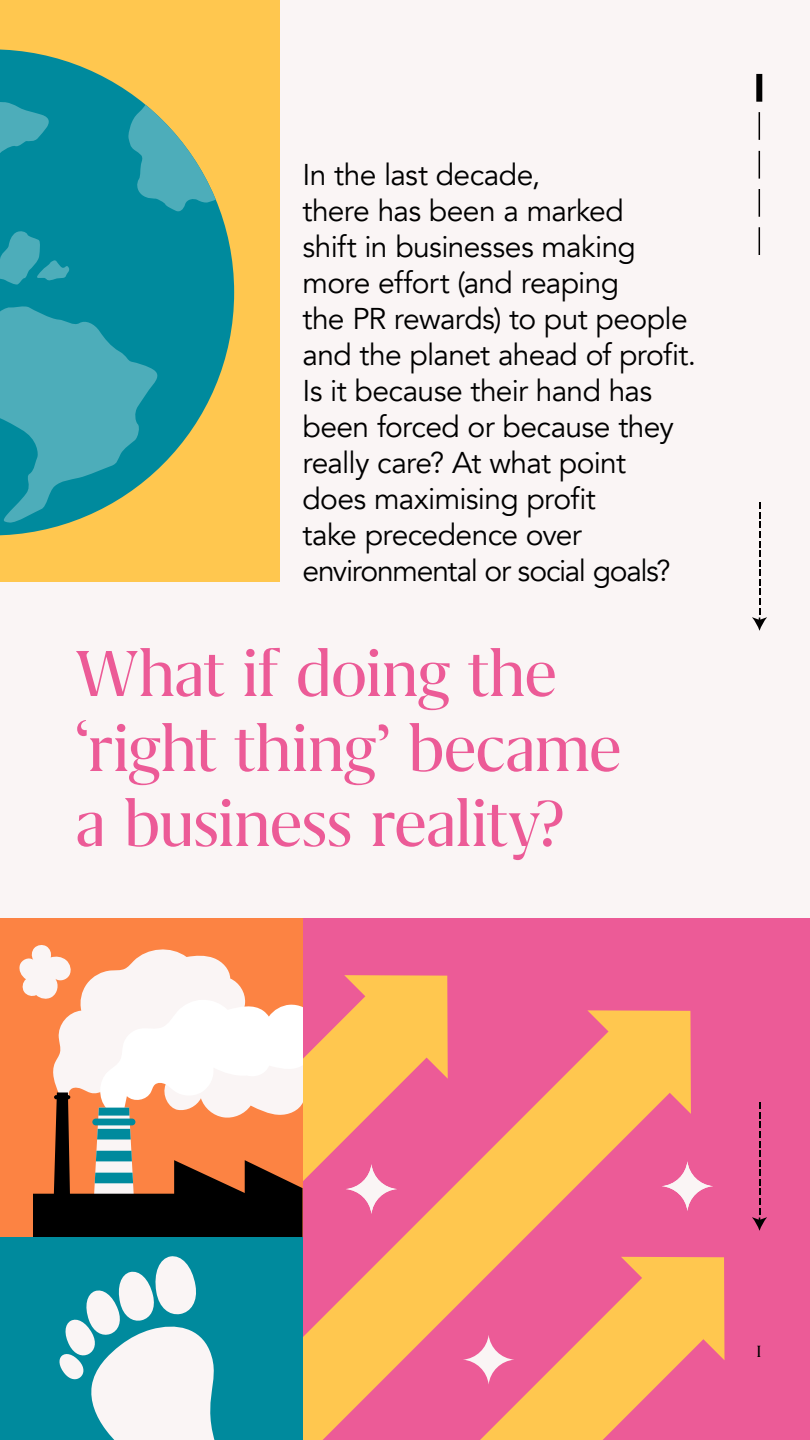
<style>
.page{position:relative;width:810px;height:1440px;background:#fff}
.page>*{position:absolute;margin:0;border:0;box-sizing:border-box;transform-origin:0 0}
.t1{font:75px/75px "Grifo M";letter-spacing:-.02em;color:#ec5b97}
.t2{font:30px/36px "Avenir";letter-spacing:-.025em;color:#000}
.t3{font:18.75px "Grifo M";color:#000}
</style>
<div class="page">
<div style="left:0;top:0;width:810px;height:1222px;background:#faf5f5"></div>
<div style="left:302px;top:919px;width:508px;height:521px;background:#ec5b97"></div>
<svg style="left:448px;top:1053px;width:201px;height:262px"></svg>
<svg style="left:587px;top:1010px;width:104px;height:104px;background:#fdbd55"></svg>
<svg style="left:480px;top:1257px;width:244px;height:183px"></svg>
<svg style="left:662px;top:1161px;width:51px;height:50px"></svg>
<svg style="left:463px;top:1335px;width:51px;height:50px"></svg>
<div style="left:0;top:919px;width:302px;height:521px;background:#fc8343"></div>
<svg style="left:752px;top:502px;width:15px;height:129px"></svg>
<svg style="left:752px;top:1102px;width:15px;height:129px"></svg>
<div style="left:756px;top:74px;width:6px;height:28px;background:#000"></div>
<svg style="left:759px;top:151px;width:1px;height:28px"></svg>
<svg style="left:759px;top:112px;width:1px;height:28px"></svg>
<svg style="left:759px;top:189px;width:1px;height:28px"></svg>
<svg style="left:759px;top:227px;width:1px;height:28px"></svg>
<div style="left:0;top:1238px;width:302px;height:202px;background:#008a9d"></div>
<svg style="left:18px;top:944px;width:430px;height:496px"></svg>
<div style="left:0;top:0;width:280px;height:581px;background:#ffc74f"></div>
<svg style="left:0;top:49px;width:234px;height:487px"></svg>
<svg style="left:0;top:55px;width:216px;height:468px"></svg>
<p class="t2" style="left:302px;top:157px;width:395px">In the last decade,<br>there has been a marked<br>shift in businesses making more effort (and reaping<br>the PR rewards) to put people and the planet ahead of profit.<br>Is it because their hand has been forced or because they really care? At what point does maximising profit<br>take precedence over environmental or social goals?</p>
<h1 class="t1" style="left:75px;top:635px;width:548px">What if doing the ‘right thing’ became a business reality?</h1>
<p class="t3" style="left:757px;top:1342px;width:6px">I</p>
</div>
